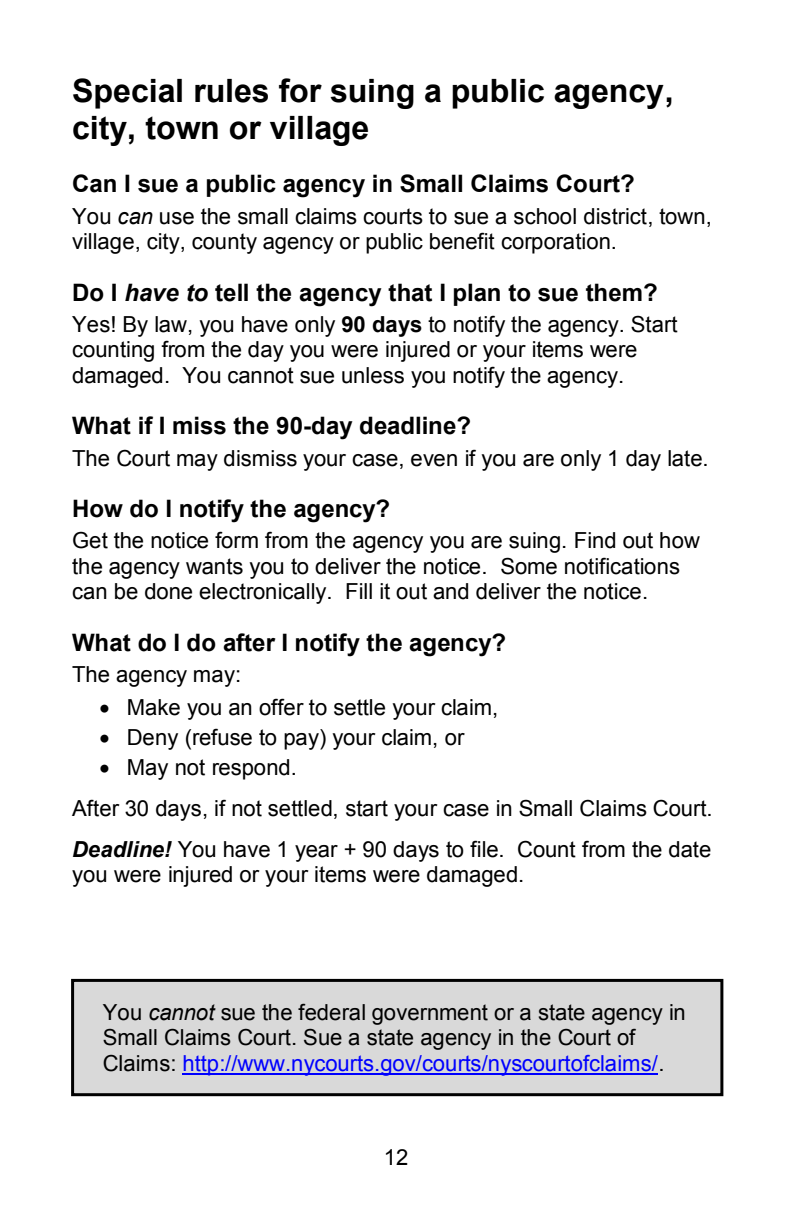
<style>
.page{position:relative;width:792px;height:1224px;background:#fff}
.page>*{position:absolute;margin:0;border:0;box-sizing:border-box;transform-origin:0 0}
.t1{font:700 32.2px/36.4px "Arial";color:#000}
.t2{font:700 24px "Arial";letter-spacing:.005em;color:#000}
.t3{font:22px/25.4px "Arial";color:#000}
.s1{font-style:italic}
.s2{font-weight:700}
.s3{font-weight:700;font-style:italic}
.s4{color:#00f}
</style>
<div class="page">
<div style="left:73px;top:980px;width:649px;height:115px;background:#d9d9d9"></div>
<div style="left:71px;top:979px;width:652px;height:117px;border:3px solid #000"></div>
<hr style="left:182px;top:1073px;width:476px;height:2px;background:#00f">
<p class="t1" style="left:72px;top:74px;width:603px">Special rules for suing a public agency, city, town or village</p>
<p class="t2" style="left:72px;top:168px;width:564px">Can I sue a public agency in Small Claims Court?</p>
<p class="t3" style="left:72px;top:204px;width:642px">You <span class="s1">can</span> use the small claims courts to sue a school district, town, village, city, county agency or public benefit corporation.</p>
<p class="t2" style="left:72px;top:276px;width:587px">Do I <span class="s1">have to</span> tell the agency that I plan to sue them?</p>
<p class="t3" style="left:72px;top:312px;width:607px">Yes! By law, you have only <span class="s2">90 days</span> to notify the agency. Start counting from the day you were injured or your items were damaged. You cannot sue unless you notify the agency.</p>
<p class="t2" style="left:72px;top:410px;width:401px">What if I miss the 90-day deadline?</p>
<p class="t3" style="left:72px;top:446px;width:638px">The Court may dismiss your case, even if you are only 1 day late.</p>
<p class="t2" style="left:72px;top:493px;width:320px">How do I notify the agency?</p>
<p class="t3" style="left:72px;top:528px;width:630px">Get the notice form from the agency you are suing. Find out how the agency wants you to deliver the notice. Some notifications can be done electronically. Fill it out and deliver the notice.</p>
<p class="t2" style="left:72px;top:626px;width:436px">What do I do after I notify the agency?</p>
<p class="t3" style="left:72px;top:662px;width:171px">The agency may:</p>
<p class="t3" style="left:99px;top:695px;width:400px">• Make you an offer to settle your claim,</p>
<p class="t3" style="left:99px;top:725px;width:367px">• Deny (refuse to pay) your claim, or</p>
<p class="t3" style="left:72px;top:746px;width:642px;line-height:41.4px;text-indent:27px">• May not respond.<br>After 30 days, if not settled, start your case in Small Claims Court.<br><span class="s3">Deadline!</span> You have 1 year + 90 days to file. Count from the date</p>
<p class="t3" style="left:72px;top:862px;width:454px">you were injured or your items were damaged.</p>
<p class="t3" style="left:103px;top:1000px;width:585px">You <span class="s1">cannot</span> sue the federal government or a state agency in<br>Small Claims Court. Sue a state agency in the Court of<br>Claims: <span class="s4">http://www.nycourts.gov/courts/nyscourtofclaims/</span>.</p>
<p class="t3" style="left:384px;top:1145px;width:26px">12</p>
</div>
